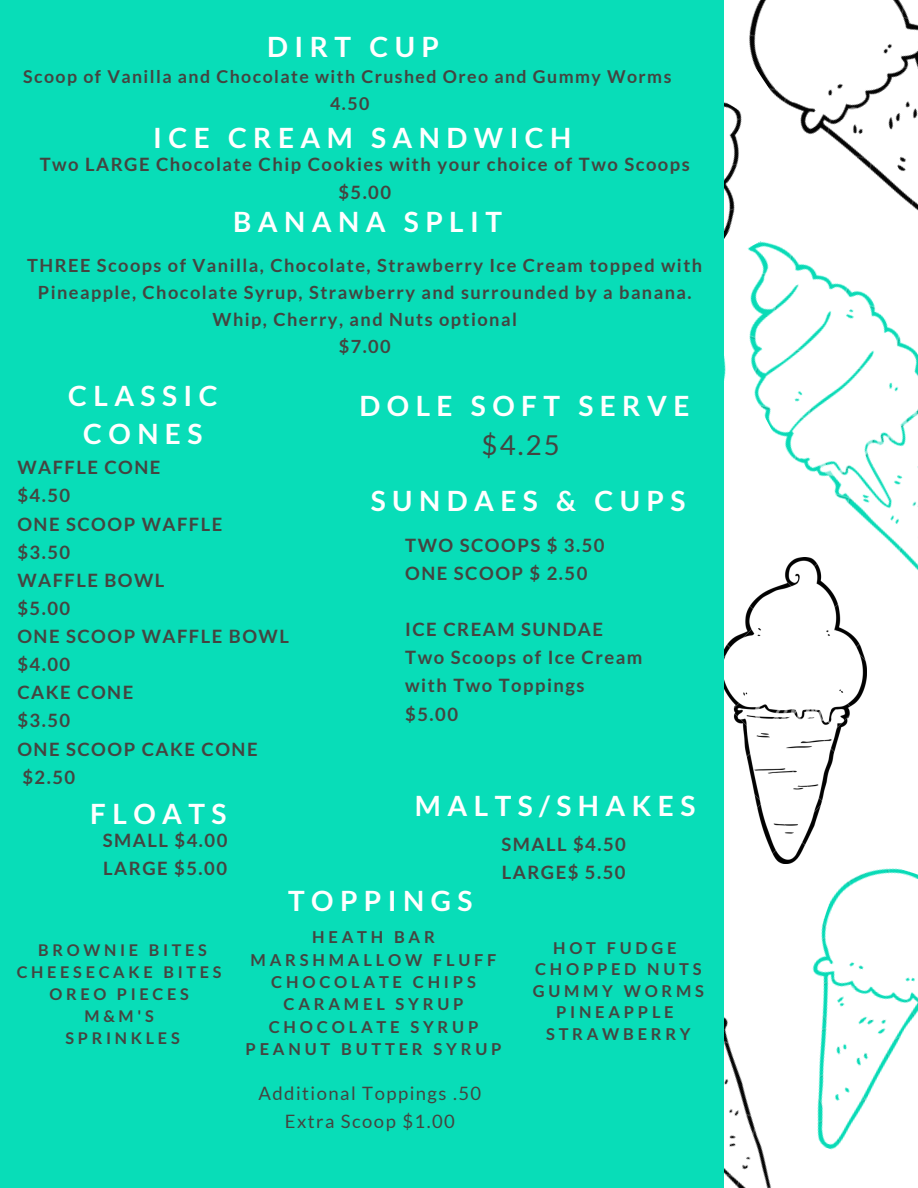
<style>
.page{position:relative;width:918px;height:1188px;background:#fff}
.page>*{position:absolute;margin:0;border:0;box-sizing:border-box;transform-origin:0 0}
.t1{font:700 28.05px/38.2px "Lato";letter-spacing:.23em;color:#fff;text-align:center}
.t2{font:27.45px "Lato";color:#444440}
.t3{font:700 18.45px/28.2px "Lato";letter-spacing:.08em;color:#444440}
.t4{font:18.45px "Lato";letter-spacing:.08em;color:#444440}
.t5{font:700 18.15px/27px "Lato";letter-spacing:.08em;color:#444440;text-align:center}
.t6{font:700 17.7px "Lato";letter-spacing:.08em;color:#444440}
.t7{font:700 16.5px/22.4px "Lato";letter-spacing:.23em;color:#444440;text-align:center}
.t8{font:700 16.2px/21.9px "Lato";letter-spacing:.23em;color:#444440;text-align:center}
</style>
<div class="page">
<img style="left:786px;top:301px;width:132px;height:270px">
<img style="left:724px;top:0;width:194px;height:301px">
<img style="left:724px;top:301px;width:62px;height:148px">
<img style="left:724px;top:557px;width:143px;height:228px">
<img style="left:724px;top:785px;width:102px;height:403px">
<img style="left:755px;top:851px;width:163px;height:317px">
<div style="left:0;top:0;width:724px;height:1188px;background:#08ddb8"></div>
<p class="t1" style="left:267px;top:27px;width:173px">DIRT CUP</p>
<p class="t6" style="left:23px;top:66px;width:650px">Scoop of Vanilla and Chocolate with Crushed Oreo and Gummy Worms</p>
<p class="t6" style="left:330px;top:93px;width:41px">4.50</p>
<p class="t1" style="left:153px;top:118px;width:420px">ICE CREAM SANDWICH</p>
<p class="t3" style="left:40px;top:150px;width:652px">Two LARGE Chocolate Chip Cookies with your choice of Two Scoops</p>
<p class="t3" style="left:338px;top:178px;width:54px">$5.00</p>
<p class="t1" style="left:233px;top:202px;width:270px">BANANA SPLIT</p>
<p class="t5" style="left:27px;top:252px;width:676px">THREE Scoops of Vanilla, Chocolate, Strawberry Ice Cream topped with<br>Pineapple, Chocolate Syrup, Strawberry and surrounded by a banana.<br>Whip, Cherry, and Nuts optional</p>
<p class="t5" style="left:339px;top:333px;width:54px">$7.00</p>
<p class="t1" style="left:68px;top:376px;width:151px">CLASSIC<br>CONES</p>
<p class="t3" style="left:17px;top:453px;width:145px">WAFFLE CONE</p>
<p class="t3" style="left:17px;top:481px;width:54px">$4.50</p>
<p class="t3" style="left:17px;top:509px;width:206px">ONE SCOOP WAFFLE</p>
<p class="t3" style="left:17px;top:537px;width:54px">$3.50</p>
<p class="t3" style="left:17px;top:566px;width:149px">WAFFLE BOWL</p>
<p class="t3" style="left:17px;top:594px;width:54px">$5.00</p>
<p class="t3" style="left:17px;top:622px;width:273px">ONE SCOOP WAFFLE BOWL</p>
<p class="t3" style="left:17px;top:650px;width:54px">$4.00</p>
<p class="t3" style="left:17px;top:678px;width:117px">CAKE CONE</p>
<p class="t3" style="left:17px;top:706px;width:54px">$3.50</p>
<p class="t3" style="left:17px;top:734px;width:242px">ONE SCOOP CAKE CONE</p>
<p class="t3" style="left:22px;top:762px;width:54px">$2.50</p>
<p class="t1" style="left:360px;top:386px;width:331px">DOLE SOFT SERVE</p>
<p class="t2" style="left:482px;top:428px;width:80px">$4.25</p>
<p class="t1" style="left:371px;top:481px;width:316px">SUNDAES &amp; CUPS</p>
<p class="t3" style="left:405px;top:531px;width:201px">TWO SCOOPS $ 3.50</p>
<p class="t3" style="left:405px;top:559px;width:184px">ONE SCOOP $ 2.50</p>
<p class="t3" style="left:405px;top:615px;width:199px">ICE CREAM SUNDAE</p>
<p class="t3" style="left:405px;top:643px;width:239px">Two Scoops of Ice Cream with Two Toppings</p>
<p class="t3" style="left:405px;top:699px;width:54px">$5.00</p>
<p class="t1" style="left:90px;top:794px;width:138px">FLOATS</p>
<p class="t3" style="left:103px;top:826px;width:126px">SMALL $4.00</p>
<p class="t3" style="left:103px;top:854px;width:125px">LARGE $5.00</p>
<p class="t8" style="left:17px;top:939px;width:206px">BROWNIE BITES<br>CHEESECAKE BITES</p>
<p class="t8" style="left:49px;top:983px;width:141px">OREO PIECES</p>
<p class="t8" style="left:85px;top:1005px;width:71px">M&amp;M'S</p>
<p class="t8" style="left:65px;top:1026px;width:116px">SPRINKLES</p>
<p class="t1" style="left:415px;top:786px;width:282px">MALTS/SHAKES</p>
<p class="t1" style="left:288px;top:881px;width:186px">TOPPINGS</p>
<p class="t3" style="left:502px;top:830px;width:126px">SMALL $4.50</p>
<p class="t3" style="left:502px;top:858px;width:125px">LARGE$ 5.50</p>
<p class="t7" style="left:251px;top:926px;width:247px">HEATH BAR<br>MARSHMALLOW FLUFF</p>
<p class="t7" style="left:271px;top:970px;width:206px">CHOCOLATE CHIPS</p>
<p class="t7" style="left:269px;top:993px;width:211px">CARAMEL SYRUP<br>CHOCOLATE SYRUP</p>
<p class="t7" style="left:246px;top:1037px;width:257px">PEANUT BUTTER SYRUP</p>
<p class="t4" style="left:258px;top:1082px;width:224px">Additional Toppings .50</p>
<p class="t4" style="left:285px;top:1110px;width:172px">Extra Scoop $1.00</p>
<p class="t7" style="left:553px;top:936px;width:125px">HOT FUDGE</p>
<p class="t7" style="left:535px;top:958px;width:168px">CHOPPED NUTS</p>
<p class="t7" style="left:533px;top:979px;width:173px;line-height:21.6px">GUMMY WORMS<br>PINEAPPLE</p>
<p class="t7" style="left:546px;top:1022px;width:146px">STRAWBERRY</p>
</div>
